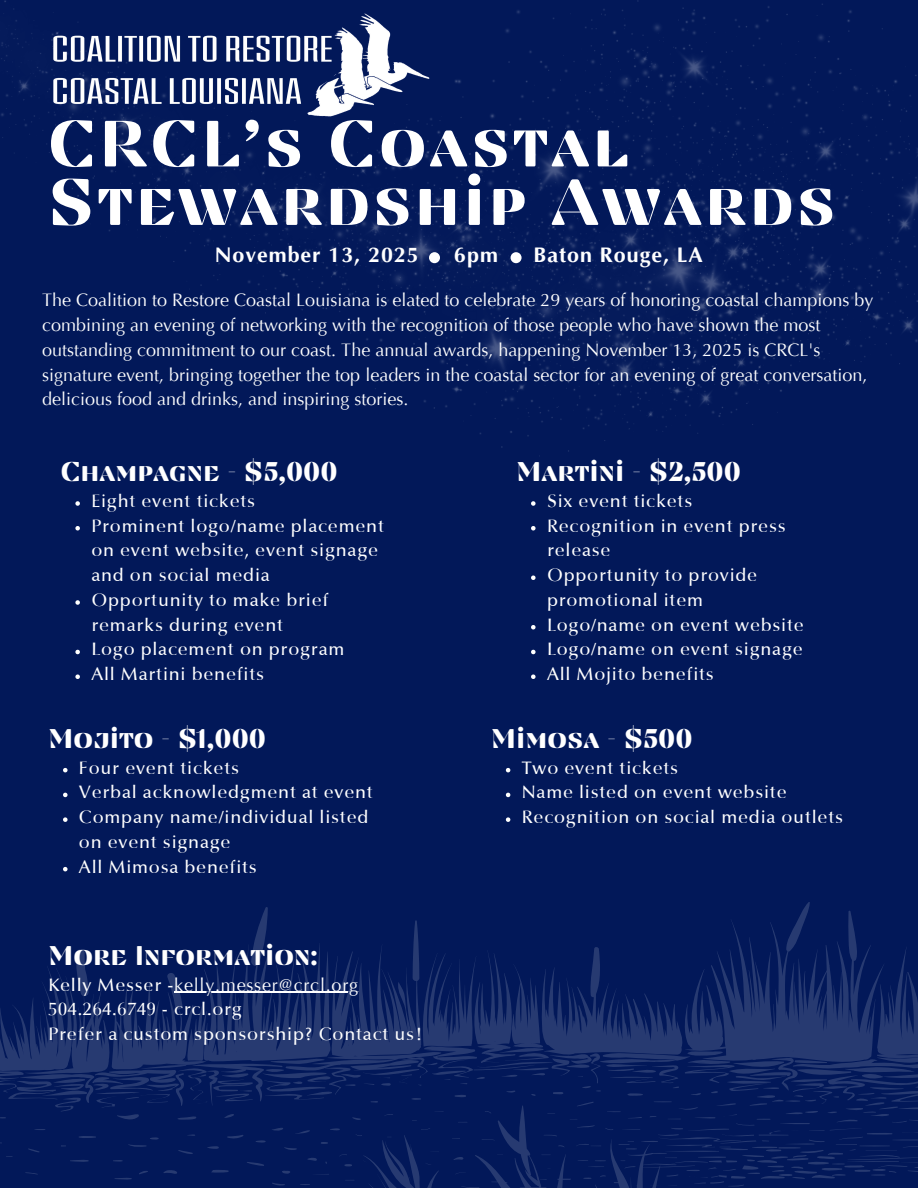
<style>
.page{position:relative;width:918px;height:1188px;background:#021859}
.page>*{position:absolute;margin:0;border:0;box-sizing:border-box;transform-origin:0 0}
.t1{font:65.1px/58.5px "Findel Display";letter-spacing:.045em;color:#fff}
.t2{font:27px "Findel Display";color:#fff}
.t3{font:700 21.45px "Optima";letter-spacing:.045em;color:#fff}
.t4{font:500 18px/24.8px "Optima LT Pro";letter-spacing:.045em;color:#fff}
.t5{font:18px/24.8px "Optima LT Pro";color:#fff}
.t6{font:18px "Optima LT Pro";letter-spacing:.045em;color:#fff}
.s1{font-weight:500}
</style>
<div class="page">
<img style="left:1px;top:0;width:917px;height:456px">
<img style="left:42px;top:13px;width:387px;height:104px">
<div style="left:429px;top:252px;width:11px;height:11px;background:#fff;border-radius:50%"></div>
<div style="left:511px;top:252px;width:11px;height:11px;background:#fff;border-radius:50%"></div>
<svg style="left:0;top:902px;width:918px;height:286px"></svg>
<svg style="left:75px;top:501px;width:5px;height:5px"></svg>
<svg style="left:75px;top:526px;width:5px;height:4px"></svg>
<svg style="left:75px;top:600px;width:5px;height:5px"></svg>
<svg style="left:75px;top:650px;width:5px;height:4px"></svg>
<svg style="left:75px;top:674px;width:5px;height:5px"></svg>
<svg style="left:531px;top:501px;width:5px;height:5px"></svg>
<svg style="left:531px;top:526px;width:5px;height:4px"></svg>
<svg style="left:531px;top:575px;width:5px;height:5px"></svg>
<svg style="left:531px;top:625px;width:5px;height:4px"></svg>
<svg style="left:531px;top:650px;width:5px;height:4px"></svg>
<svg style="left:531px;top:674px;width:5px;height:5px"></svg>
<svg style="left:63px;top:768px;width:5px;height:4px"></svg>
<svg style="left:63px;top:793px;width:5px;height:4px"></svg>
<svg style="left:63px;top:817px;width:5px;height:5px"></svg>
<svg style="left:63px;top:867px;width:5px;height:4px"></svg>
<svg style="left:506px;top:768px;width:4px;height:4px"></svg>
<svg style="left:506px;top:793px;width:4px;height:4px"></svg>
<svg style="left:506px;top:817px;width:4px;height:5px"></svg>
<hr style="left:174px;top:992px;width:88px;height:1px;background:#fff">
<hr style="left:262px;top:992px;width:97px;height:1px;background:#fff">
<p class="t1" style="left:48px;top:115px;width:789px">CRCL’s Coastal<br>Stewardship Awards</p>
<p class="t3" style="left:215px;top:243px;width:205px">November 13, 2025</p>
<p class="t3" style="left:454px;top:243px;width:45px">6pm</p>
<p class="t3" style="left:533px;top:243px;width:171px">Baton Rouge, LA</p>
<p class="t5" style="left:42px;top:290px;width:833px">The Coalition to Restore Coastal Louisiana is elated to celebrate 29 years of honoring coastal champions by combining an evening of networking with the recognition of those people who have shown the most</p>
<h2 class="t5" style="left:42px;top:339px;width:827px">outstanding commitment to our coast. The annual awards, happening November 13, 2025 is CRCL's signature event, bringing together the top leaders in the coastal sector for an evening of great conversation, delicious food and drinks, and inspiring stories.</h2>
<h1 class="t2" style="left:61px;top:456px;width:278px">Champagne - $5,000</h1>
<h3 class="t4" style="left:91px;top:490px;width:165px">Eight event tickets</h3>
<p class="t4" style="left:91px;top:515px;width:294px">Prominent logo/name placement on event website, event signage and on social media</p>
<p class="t4" style="left:91px;top:589px;width:239px">Opportunity to make brief remarks during event</p>
<h2 class="t4" style="left:91px;top:639px;width:255px">Logo placement on program</h2>
<h2 class="t4" style="left:91px;top:664px;width:174px">All Martini benefits</h2>
<p class="t2" style="left:48px;top:723px;width:219px">Mojito - $1,000</p>
<p class="t4" style="left:79px;top:757px;width:162px">Four event tickets</p>
<p class="t4" style="left:79px;top:782px;width:295px">Verbal acknowledgment at event</p>
<p class="t4" style="left:79px;top:806px;width:291px">Company name/individual listed on event signage</p>
<h2 class="t4" style="left:79px;top:856px;width:179px">All Mimosa benefits</h2>
<p class="t2" style="left:48px;top:940px;width:271px">More Information:</p>
<p class="t6" style="left:48px;top:978px;width:311px"><span class="s1">Kelly Messer -</span>kelly.messer@crcl.org</p>
<p class="t4" style="left:48px;top:999px;width:376px">504.264.6749 - crcl.org<br>Prefer a custom sponsorship? Contact us!</p>
<p class="t2" style="left:516px;top:456px;width:226px">Martini - $2,500</p>
<p class="t4" style="left:547px;top:490px;width:147px">Six event tickets</p>
<p class="t4" style="left:547px;top:515px;width:240px">Recognition in event press release</p>
<p class="t4" style="left:547px;top:565px;width:212px">Opportunity to provide promotional item</p>
<p class="t4" style="left:547px;top:614px;width:258px">Logo/name on event website</p>
<p class="t4" style="left:547px;top:639px;width:257px">Logo/name on event signage</p>
<p class="t4" style="left:547px;top:664px;width:168px">All Mojito benefits</p>
<h2 class="t2" style="left:491px;top:723px;width:203px">Mimosa - $500</h2>
<p class="t4" style="left:522px;top:757px;width:158px">Two event tickets</p>
<p class="t4" style="left:522px;top:782px;width:266px">Name listed on event website</p>
<p class="t4" style="left:522px;top:806px;width:323px">Recognition on social media outlets</p>
</div>
